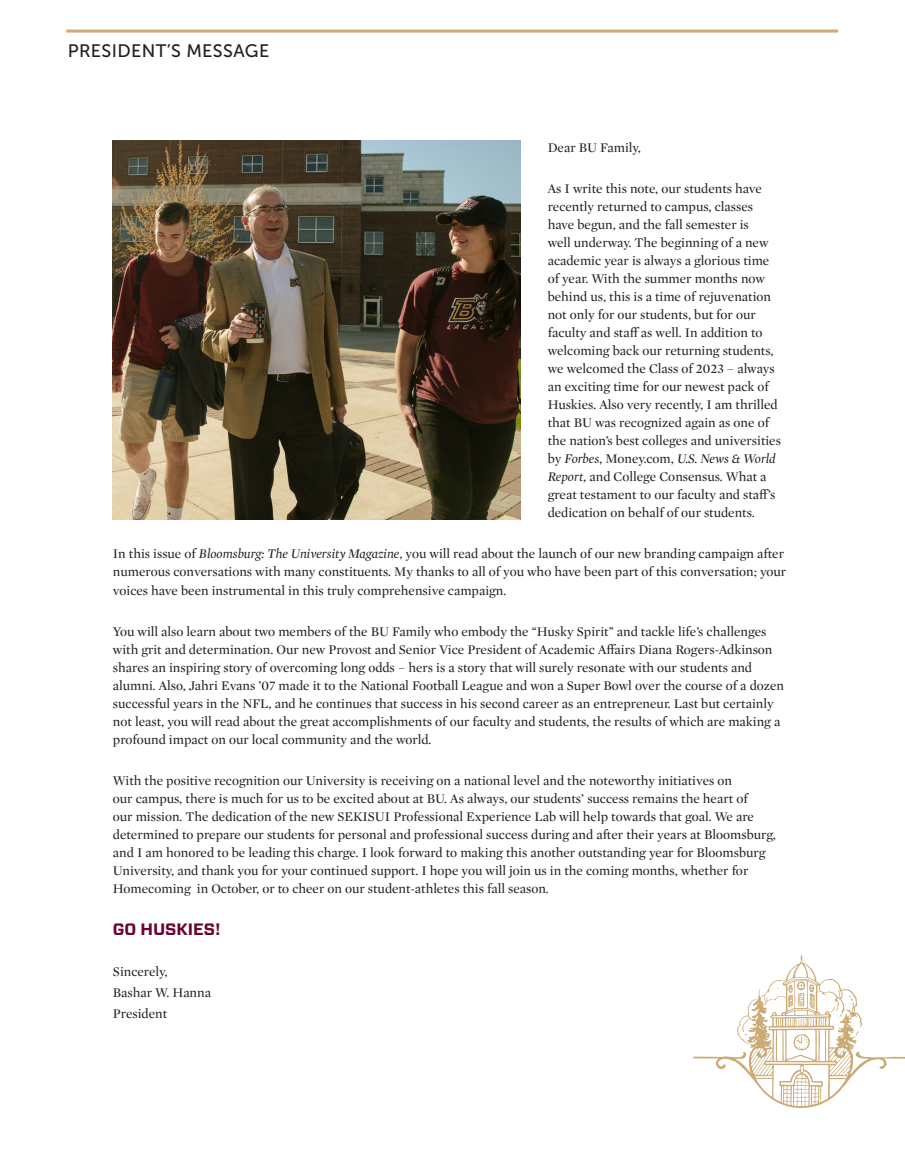
<style>
.page{position:relative;width:905px;height:1175px;background:#fff}
.page>*{position:absolute;margin:0;border:0;box-sizing:border-box;transform-origin:0 0}
.t1{font:18px "Museo Sans 500";letter-spacing:.02em;color:#231f20}
.Paragraph_Style_1{font:700 16.5px "Forza";color:#690531}
.Paragraph_Style_1-2{font:13.5px/18px "Mercury Display";color:#231f20}
.s1{font-style:italic}
</style>
<div class="page">
<img style="left:113px;top:141px;width:407px;height:379px">
<hr style="left:66px;top:30px;width:772px;height:3px;background:#cfa878">
<svg style="left:693px;top:954px;width:211px;height:154px"></svg>
<p class="t1" style="left:68px;top:41px;width:203px">PRESIDENT’S MESSAGE</p>
<p class="Paragraph_Style_1-2" style="left:547px;top:137px;width:95px">Dear BU Family,</p>
<p class="Paragraph_Style_1-2" style="left:547px;top:179px;width:235px">As I write this note, our students have recently returned to campus, classes have begun, and the fall semester is<br>well underway. The beginning of a new academic year is always a glorious time of year. With the summer months now behind us, this is a time of rejuvenation not only for our students, but for our faculty and staff as well. In addition to welcoming back our returning students, we welcomed the Class of 2023 – always an exciting time for our newest pack of Huskies. Also very recently, I am thrilled that BU was recognized again as one of the nation’s best colleges and universities by <span class="s1">Forbes</span>, Money.com, <span class="s1">U.S. News &amp; World Report</span>, and College Consensus. What a great testament to our faculty and staff’s dedication on behalf of our students.</p>
<p class="Paragraph_Style_1-2" style="left:113px;top:544px;width:674px">In this issue of <span class="s1">Bloomsburg: The University Magazine</span>, you will read about the launch of our new branding campaign after numerous conversations with many constituents. My thanks to all of you who have been part of this conversation; your voices have been instrumental in this truly comprehensive campaign.</p>
<p class="Paragraph_Style_1-2" style="left:113px;top:622px;width:672px">You will also learn about two members of the BU Family who embody the “Husky Spirit” and tackle life’s challenges with grit and determination. Our new Provost and Senior Vice President of Academic Affairs Diana Rogers-Adkinson shares an inspiring story of overcoming long odds – hers is a story that will surely resonate with our students and alumni. Also, Jahri Evans ’07 made it to the National Football League and won a Super Bowl over the course of a dozen successful years in the NFL, and he continues that success in his second career as an entrepreneur. Last but certainly not least, you will read about the great accomplishments of our faculty and students, the results of which are making a profound impact on our local community and the world.</p>
<p class="Paragraph_Style_1-2" style="left:113px;top:771px;width:664px">With the positive recognition our University is receiving on a national level and the noteworthy initiatives on<br>our campus, there is much for us to be excited about at BU. As always, our students’ success remains the heart of<br>our mission. The dedication of the new SEKISUI Professional Experience Lab will help towards that goal. We are determined to prepare our students for personal and professional success during and after their years at Bloomsburg, and I am honored to be leading this charge. I look forward to making this another outstanding year for Bloomsburg University, and thank you for your continued support. I hope you will join us in the coming months, whether for Homecoming in October, or to cheer on our student-athletes this fall season.</p>
<p class="Paragraph_Style_1" style="left:113px;top:918px;width:109px">GO HUSKIES!</p>
<p class="Paragraph_Style_1-2" style="left:113px;top:962px;width:56px">Sincerely,</p>
<p class="Paragraph_Style_1-2" style="left:113px;top:983px;width:100px">Bashar W. Hanna</p>
<p class="Paragraph_Style_1-2" style="left:113px;top:1003px;width:56px">President</p>
</div>
